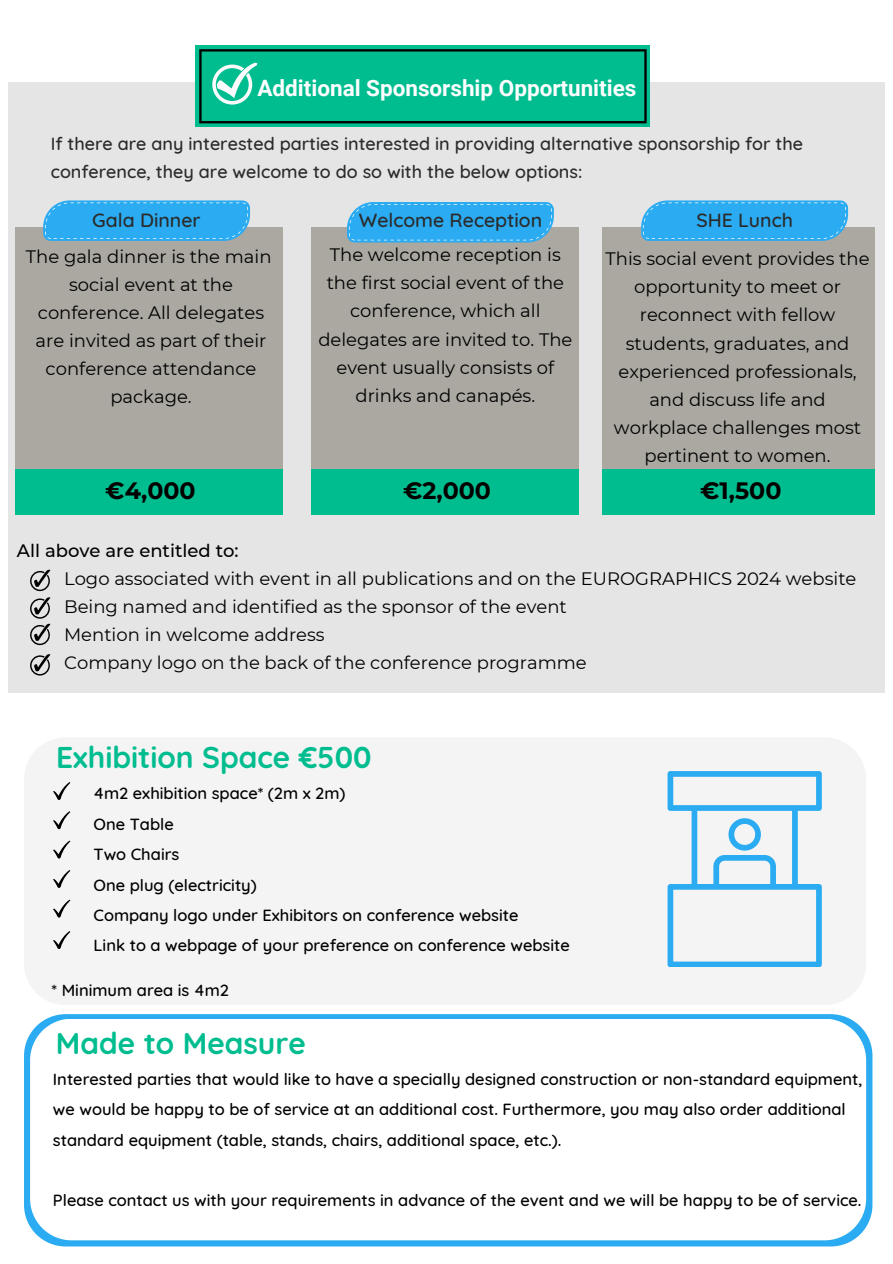
<style>
.page{position:relative;width:893px;height:1264px;background:#fff}
.page>*{position:absolute;margin:0;border:0;box-sizing:border-box;transform-origin:0 0}
.t1{font:700 30px "Quicksand";color:#00bd90}
.t2{font:700 23.7px "Montserrat";color:#000}
.t3{font:700 22.5px "Roboto";color:#fefefe}
.t4{font:500 19.5px "Quicksand";color:#2b2b2b}
.t5{font:18px/28px "Montserrat";color:#000;text-align:center}
.t6{font:500 18px/28px "Quicksand";color:#2b2b2b}
.t7{font:500 18px "Montserrat";color:#000}
.t8{font:500 16.5px/30.3px "Quicksand";color:#000}
</style>
<div class="page">
<div style="left:24px;top:738px;width:842px;height:267px;background:#f4f4f4"></div>
<svg style="left:53px;top:782px;width:17px;height:18px"></svg>
<svg style="left:53px;top:811px;width:17px;height:18px"></svg>
<svg style="left:53px;top:870px;width:17px;height:17px"></svg>
<svg style="left:53px;top:899px;width:17px;height:18px"></svg>
<svg style="left:53px;top:931px;width:17px;height:17px"></svg>
<svg style="left:53px;top:840px;width:17px;height:18px"></svg>
<div style="left:8px;top:82px;width:876px;height:610px;background:#e5e5e5"></div>
<svg style="left:196px;top:46px;width:454px;height:81px;background:#00b187"></svg>
<svg style="left:199px;top:49px;width:447px;height:74px;background:#05b188"></svg>
<div style="left:15px;top:227px;width:268px;height:287px;background:#aaa8a1"></div>
<svg style="left:43px;top:200px;width:207px;height:41px;background:#36aef0"></svg>
<div style="left:311px;top:227px;width:268px;height:287px;background:#aaa8a1"></div>
<svg style="left:347px;top:202px;width:207px;height:40px;background:#34adf0"></svg>
<div style="left:602px;top:227px;width:273px;height:280px;background:#aaa8a1"></div>
<svg style="left:641px;top:200px;width:207px;height:41px;background:#36aef0"></svg>
<div style="left:602px;top:469px;width:273px;height:45px;background:#00bd90"></div>
<div style="left:311px;top:469px;width:268px;height:45px;background:#00bd90"></div>
<div style="left:15px;top:469px;width:267px;height:45px;background:#00bd90"></div>
<svg style="left:30px;top:569px;width:20px;height:22px"></svg>
<svg style="left:30px;top:597px;width:20px;height:48px"></svg>
<svg style="left:30px;top:654px;width:20px;height:21px"></svg>
<svg style="left:667px;top:771px;width:154px;height:195px"></svg>
<svg style="left:24px;top:1014px;width:848px;height:232px;background:#46b6f3"></svg>
<svg style="left:30px;top:1018px;width:836px;height:222px"></svg>
<p class="t3" style="left:257px;top:75px;width:380px">Additional Sponsorship Opportunities</p>
<p class="t6" style="left:51px;top:129px;width:753px">If there are any interested parties interested in providing alternative sponsorship for the conference, they are welcome to do so with the below options:</p>
<p class="t4" style="left:359px;top:207px;width:185px">Welcome Reception</p>
<p class="t4" style="left:696px;top:207px;width:98px">SHE Lunch</p>
<p class="t5" style="left:26px;top:242px;width:247px">The gala dinner is the main social event at the conference. All delegates are invited as part of their conference attendance package.</p>
<p class="t5" style="left:318px;top:241px;width:255px">The welcome reception is the first social event of the conference, which all delegates are invited to. The event usually consists of drinks and canapés.</p>
<p class="t5" style="left:605px;top:245px;width:265px">This social event provides the opportunity to meet or reconnect with fellow students, graduates, and experienced professionals, and discuss life and workplace challenges most pertinent to women.</p>
<p class="t4" style="left:92px;top:207px;width:110px">Gala Dinner</p>
<p class="t2" style="left:105px;top:473px;width:92px">€4,000</p>
<p class="t2" style="left:403px;top:473px;width:89px">€2,000</p>
<p class="t2" style="left:700px;top:473px;width:83px">€1,500</p>
<p class="t7" style="left:17px;top:539px;width:223px">All above are entitled to:</p>
<p class="t5" style="left:64px;top:564px;width:793px">Logo associated with event in all publications and on the EUROGRAPHICS 2024 website</p>
<p class="t5" style="left:64px;top:592px;width:504px">Being named and identified as the sponsor of the event</p>
<p class="t5" style="left:64px;top:620px;width:262px">Mention in welcome address</p>
<p class="t5" style="left:64px;top:649px;width:524px">Company logo on the back of the conference programme</p>
<p class="t1" style="left:56px;top:738px;width:317px">Exhibition Space €500</p>
<p class="t8" style="left:93px;top:778px;width:253px">4m2 exhibition space* (2m x 2m)</p>
<p class="t8" style="left:93px;top:808px;width:82px">One Table</p>
<p class="t8" style="left:93px;top:838px;width:87px">Two Chairs</p>
<p class="t8" style="left:93px;top:869px;width:165px">One plug (electricity)</p>
<p class="t8" style="left:93px;top:899px;width:426px">Company logo under Exhibitors on conference website</p>
<p class="t8" style="left:93px;top:929px;width:478px">Link to a webpage of your preference on conference website</p>
<p class="t8" style="left:52px;top:974px;width:179px">* Minimum area is 4m2</p>
<p class="t1" style="left:56px;top:1024px;width:251px">Made to Measure</p>
<p class="t8" style="left:53px;top:1063px;width:810px">Interested parties that would like to have a specially designed construction or non-standard equipment, we would be happy to be of service at an additional cost. Furthermore, you may also order additional standard equipment (table, stands, chairs, additional space, etc.).</p>
<p class="t8" style="left:53px;top:1184px;width:810px">Please contact us with your requirements in advance of the event and we will be happy to be of service.</p>
</div>
